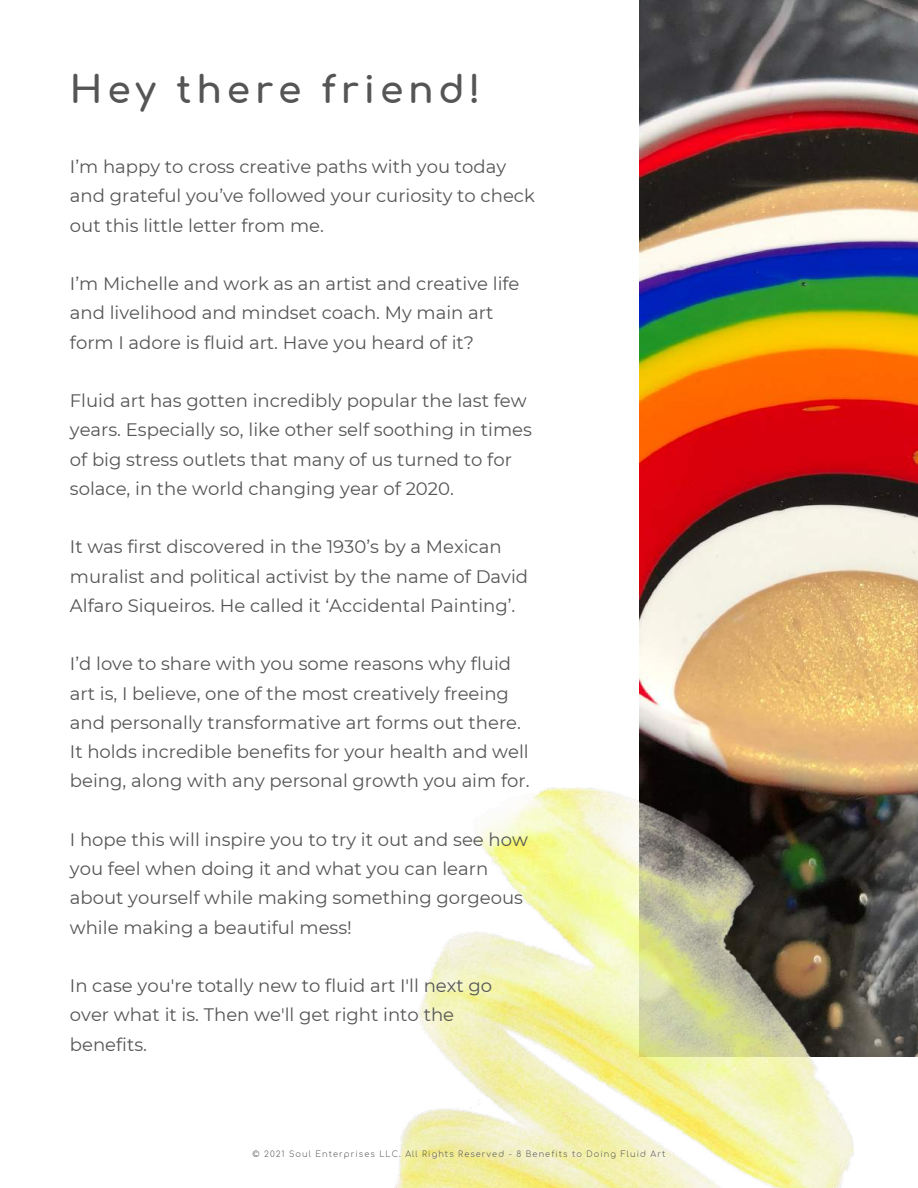
<style>
.page{position:relative;width:918px;height:1188px;background:#fff}
.page>*{position:absolute;margin:0;border:0;box-sizing:border-box;transform-origin:0 0}
.t1{font:700 37.5px "Comfortaa";letter-spacing:.13em;color:#555}
.t2{font:18px/29.2px "Montserrat";color:#555}
.t3{font:300 8.25px "Comfortaa";letter-spacing:.13em;color:#555}
</style>
<div class="page">
<img style="left:639px;top:0;width:279px;height:1056px">
<img style="left:394px;top:788px;width:460px;height:400px">
<h1 class="t1" style="left:70px;top:70px;width:412px">Hey there friend!</h1>
<p class="t2" style="left:70px;top:152px;width:467px">I’m happy to cross creative paths with you today and grateful you’ve followed your curiosity to check out this little letter from me.</p>
<p class="t2" style="left:70px;top:269px;width:451px">I’m Michelle and work as an artist and creative life and livelihood and mindset coach. My main art form I adore is fluid art. Have you heard of it?</p>
<p class="t2" style="left:70px;top:386px;width:464px">Fluid art has gotten incredibly popular the last few years. Especially so, like other self soothing in times of big stress outlets that many of us turned to for solace, in the world changing year of 2020.</p>
<p class="t2" style="left:70px;top:532px;width:460px">It was first discovered in the 1930’s by a Mexican muralist and political activist by the name of David<br>Alfaro Siqueiros. He called it ‘Accidental Painting’.</p>
<p class="t2" style="left:70px;top:649px;width:461px">I’d love to share with you some reasons why fluid art is, I believe, one of the most creatively freeing and personally transformative art forms out there.<br>It holds incredible benefits for your health and well being, along with any personal growth you aim for.</p>
<p class="t2" style="left:70px;top:825px;width:460px">I hope this will inspire you to try it out and see how you feel when doing it and what you can learn about yourself while making something gorgeous while making a beautiful mess!</p>
<p class="t2" style="left:70px;top:971px;width:424px">In case you're totally new to fluid art I'll next go over what it is. Then we'll get right into the benefits.</p>
<p class="t3" style="left:253px;top:1149px;width:414px">© 2021 Soul Enterprises LLC. All Rights Reserved - 8 Benefits to Doing Fluid Art</p>
</div>
